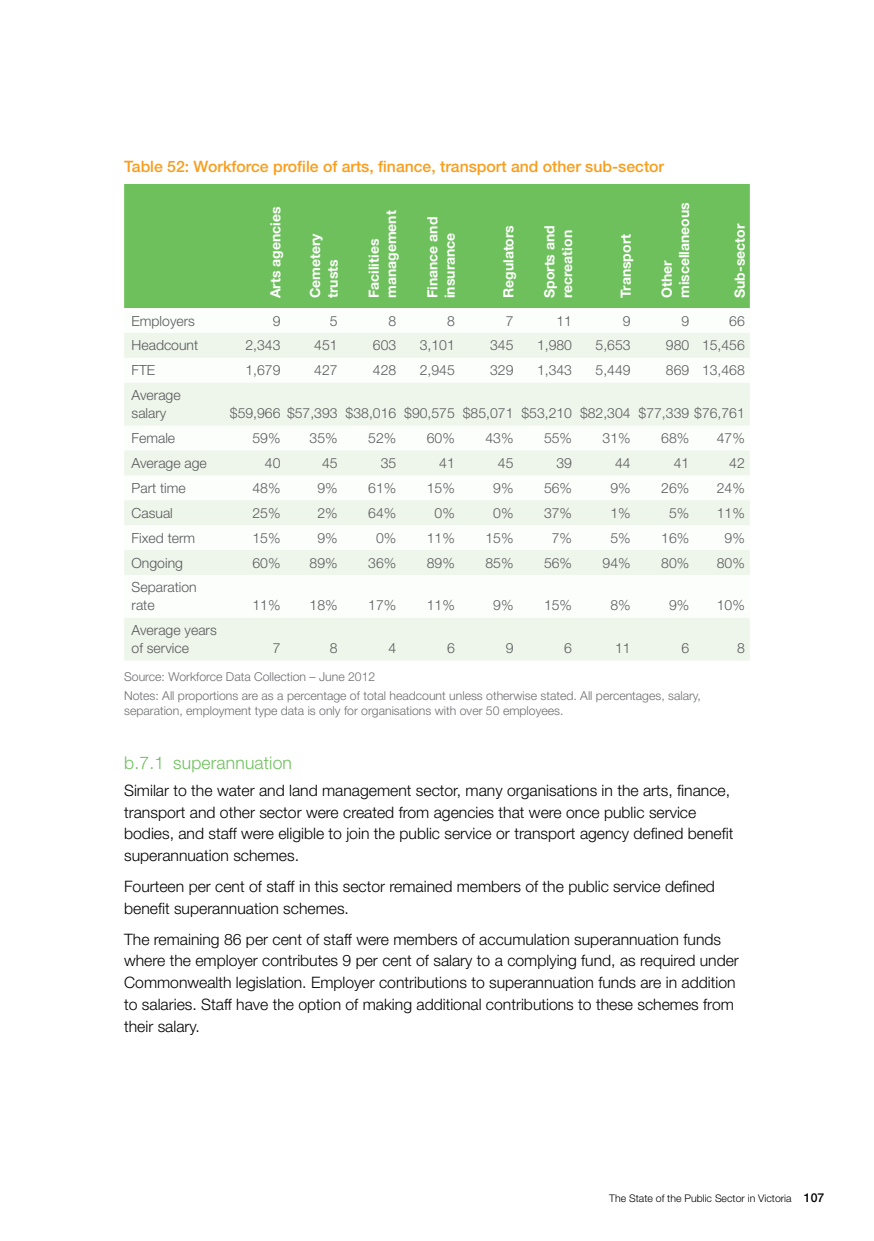
<style>
.page{position:relative;width:874px;height:1241px;background:#fff}
.page>*{position:absolute;margin:0;border:0;box-sizing:border-box;transform-origin:0 0}
.Table_Figure_source{font:300 17.5px "Helvetica Neue LT Std";letter-spacing:.01em;color:#6ec05d}
.Body_Text{font:300 15.75px/21.9px "Helvetica Neue LT Std";color:#000}
.Table_title{font:500 15.75px "Helvetica Neue";color:#f99d1c}
.Table_Body{font:300 14px/17.8px "Helvetica Neue LT Std";color:#58595b}
.Table_Body-2{font:700 14px/17.5px "Helvetica Neue";color:#fff}
.Table_Figure_source-2{font:300 12.25px/14.7px "Helvetica Neue LT Std";color:#6d6e71}
.t1{font:300 10.5px "Helvetica Neue LT Std";color:#000}
.s1{font-family:"Helvetica Neue";font-weight:500;font-size:12.25px}
</style>
<div class="page">
<div style="left:124px;top:184px;width:625px;height:124px;background:#6ec05d"></div>
<svg style="left:124px;top:333px;width:625px;height:327px;fill:#eef6eb"></svg>
<p class="Table_title" style="left:124px;top:157px;width:541px">Table 52: Workforce profile of arts, finance, transport and other sub-sector</p>
<p class="Table_Body-2" style="left:266px;top:298px;width:93px;rotate:-90deg">Arts agencies</p>
<p class="Table_Body-2" style="left:657px;top:298px;width:97px;rotate:-90deg">Other miscellaneous</p>
<p class="Table_Body-2" style="left:364px;top:298px;width:89px;rotate:-90deg">Facilities management</p>
<p class="Table_Body-2" style="left:423px;top:298px;width:83px;rotate:-90deg">Finance and insurance</p>
<p class="Table_Body-2" style="left:499px;top:298px;width:75px;rotate:-90deg">Regulators</p>
<p class="Table_Body-2" style="left:540px;top:298px;width:74px;rotate:-90deg">Sports and recreation</p>
<p class="Table_Body-2" style="left:616px;top:298px;width:66px;rotate:-90deg">Transport</p>
<p class="Table_Body-2" style="left:306px;top:298px;width:66px;rotate:-90deg">Cemetery trusts</p>
<p class="Table_Body-2" style="left:730px;top:298px;width:76px;rotate:-90deg">Sub-sector</p>
<p class="Table_Body" style="left:131px;top:311px;width:65px">Employers</p>
<p class="Table_Body" style="left:272px;top:311px;width:9px">9</p>
<p class="Table_Body" style="left:330px;top:311px;width:9px">5</p>
<p class="Table_Body" style="left:388px;top:311px;width:9px">8</p>
<p class="Table_Body" style="left:447px;top:311px;width:9px">8</p>
<p class="Table_Body" style="left:505px;top:311px;width:9px">7</p>
<p class="Table_Body" style="left:556px;top:311px;width:17px">11</p>
<p class="Table_Body" style="left:622px;top:311px;width:9px">9</p>
<p class="Table_Body" style="left:681px;top:311px;width:9px">9</p>
<p class="Table_Body" style="left:729px;top:311px;width:17px">66</p>
<p class="Table_Body" style="left:131px;top:336px;width:68px">Headcount</p>
<p class="Table_Body" style="left:245px;top:336px;width:37px">2,343</p>
<p class="Table_Body" style="left:314px;top:336px;width:25px">451</p>
<p class="Table_Body" style="left:373px;top:336px;width:25px">603</p>
<p class="Table_Body" style="left:419px;top:336px;width:37px">3,101</p>
<p class="Table_Body" style="left:490px;top:336px;width:25px">345</p>
<p class="Table_Body" style="left:536px;top:336px;width:37px">1,980</p>
<p class="Table_Body" style="left:595px;top:336px;width:37px">5,653</p>
<p class="Table_Body" style="left:665px;top:336px;width:25px">980</p>
<p class="Table_Body" style="left:701px;top:336px;width:44px">15,456</p>
<p class="Table_Body" style="left:131px;top:361px;width:25px">FTE</p>
<p class="Table_Body" style="left:245px;top:361px;width:37px">1,679</p>
<p class="Table_Body" style="left:314px;top:361px;width:25px">427</p>
<p class="Table_Body" style="left:373px;top:361px;width:25px">428</p>
<p class="Table_Body" style="left:419px;top:361px;width:37px">2,945</p>
<p class="Table_Body" style="left:490px;top:361px;width:25px">329</p>
<p class="Table_Body" style="left:536px;top:361px;width:37px">1,343</p>
<p class="Table_Body" style="left:595px;top:361px;width:37px">5,449</p>
<p class="Table_Body" style="left:665px;top:361px;width:25px">869</p>
<p class="Table_Body" style="left:701px;top:361px;width:44px">13,468</p>
<p class="Table_Body" style="left:131px;top:386px;width:51px">Average salary</p>
<p class="Table_Body" style="left:230px;top:404px;width:52px">$59,966</p>
<p class="Table_Body" style="left:287px;top:404px;width:52px">$57,393</p>
<p class="Table_Body" style="left:345px;top:404px;width:52px">$38,016</p>
<p class="Table_Body" style="left:404px;top:404px;width:52px">$90,575</p>
<p class="Table_Body" style="left:462px;top:404px;width:52px">$85,071</p>
<p class="Table_Body" style="left:521px;top:404px;width:52px">$53,210</p>
<p class="Table_Body" style="left:579px;top:404px;width:52px">$82,304</p>
<p class="Table_Body" style="left:638px;top:404px;width:108px">$77,339 $76,761</p>
<p class="Table_Body" style="left:131px;top:429px;width:45px">Female</p>
<p class="Table_Body" style="left:252px;top:429px;width:30px">59%</p>
<p class="Table_Body" style="left:309px;top:429px;width:30px">35%</p>
<p class="Table_Body" style="left:368px;top:429px;width:30px">52%</p>
<p class="Table_Body" style="left:426px;top:429px;width:30px">60%</p>
<p class="Table_Body" style="left:485px;top:429px;width:30px">43%</p>
<p class="Table_Body" style="left:543px;top:429px;width:30px">55%</p>
<p class="Table_Body" style="left:602px;top:429px;width:30px">31%</p>
<p class="Table_Body" style="left:661px;top:429px;width:30px">68%</p>
<p class="Table_Body" style="left:716px;top:429px;width:30px">47%</p>
<p class="Table_Body" style="left:131px;top:453px;width:77px">Average age</p>
<p class="Table_Body" style="left:265px;top:453px;width:17px">40</p>
<p class="Table_Body" style="left:322px;top:453px;width:17px">45</p>
<p class="Table_Body" style="left:380px;top:453px;width:17px">35</p>
<p class="Table_Body" style="left:439px;top:453px;width:17px">41</p>
<p class="Table_Body" style="left:497px;top:453px;width:17px">45</p>
<p class="Table_Body" style="left:556px;top:453px;width:17px">39</p>
<p class="Table_Body" style="left:614px;top:453px;width:17px">44</p>
<p class="Table_Body" style="left:673px;top:453px;width:17px">41</p>
<p class="Table_Body" style="left:729px;top:453px;width:17px">42</p>
<p class="Table_Body" style="left:131px;top:478px;width:56px">Part time</p>
<p class="Table_Body" style="left:252px;top:478px;width:30px">48%</p>
<p class="Table_Body" style="left:317px;top:478px;width:22px">9%</p>
<p class="Table_Body" style="left:368px;top:478px;width:30px">61%</p>
<p class="Table_Body" style="left:426px;top:478px;width:30px">15%</p>
<p class="Table_Body" style="left:493px;top:478px;width:22px">9%</p>
<p class="Table_Body" style="left:543px;top:478px;width:30px">56%</p>
<p class="Table_Body" style="left:610px;top:478px;width:22px">9%</p>
<p class="Table_Body" style="left:661px;top:478px;width:30px">26%</p>
<p class="Table_Body" style="left:716px;top:478px;width:30px">24%</p>
<p class="Table_Body" style="left:131px;top:503px;width:43px">Casual</p>
<p class="Table_Body" style="left:252px;top:503px;width:30px">25%</p>
<p class="Table_Body" style="left:317px;top:503px;width:22px">2%</p>
<p class="Table_Body" style="left:368px;top:503px;width:30px">64%</p>
<p class="Table_Body" style="left:434px;top:503px;width:22px">0%</p>
<p class="Table_Body" style="left:493px;top:503px;width:22px">0%</p>
<p class="Table_Body" style="left:543px;top:503px;width:30px">37%</p>
<p class="Table_Body" style="left:610px;top:503px;width:22px">1%</p>
<p class="Table_Body" style="left:668px;top:503px;width:22px">5%</p>
<p class="Table_Body" style="left:716px;top:503px;width:30px">11%</p>
<p class="Table_Body" style="left:131px;top:528px;width:65px">Fixed term</p>
<p class="Table_Body" style="left:252px;top:528px;width:30px">15%</p>
<p class="Table_Body" style="left:317px;top:528px;width:22px">9%</p>
<p class="Table_Body" style="left:376px;top:528px;width:22px">0%</p>
<p class="Table_Body" style="left:426px;top:528px;width:30px">11%</p>
<p class="Table_Body" style="left:485px;top:528px;width:30px">15%</p>
<p class="Table_Body" style="left:551px;top:528px;width:22px">7%</p>
<p class="Table_Body" style="left:610px;top:528px;width:22px">5%</p>
<p class="Table_Body" style="left:661px;top:528px;width:30px">16%</p>
<p class="Table_Body" style="left:724px;top:528px;width:22px">9%</p>
<p class="Table_Body" style="left:131px;top:553px;width:53px">Ongoing</p>
<p class="Table_Body" style="left:252px;top:553px;width:30px">60%</p>
<p class="Table_Body" style="left:309px;top:553px;width:30px">89%</p>
<p class="Table_Body" style="left:368px;top:553px;width:30px">36%</p>
<p class="Table_Body" style="left:426px;top:553px;width:30px">89%</p>
<p class="Table_Body" style="left:485px;top:553px;width:30px">85%</p>
<p class="Table_Body" style="left:543px;top:553px;width:30px">56%</p>
<p class="Table_Body" style="left:602px;top:553px;width:30px">94%</p>
<p class="Table_Body" style="left:661px;top:553px;width:30px">80%</p>
<p class="Table_Body" style="left:716px;top:553px;width:30px">80%</p>
<p class="Table_Body" style="left:131px;top:578px;width:67px">Separation rate</p>
<p class="Table_Body" style="left:252px;top:596px;width:30px">11%</p>
<p class="Table_Body" style="left:309px;top:596px;width:30px">18%</p>
<p class="Table_Body" style="left:368px;top:596px;width:30px">17%</p>
<p class="Table_Body" style="left:426px;top:596px;width:30px">11%</p>
<p class="Table_Body" style="left:493px;top:596px;width:22px">9%</p>
<p class="Table_Body" style="left:543px;top:596px;width:30px">15%</p>
<p class="Table_Body" style="left:610px;top:596px;width:22px">8%</p>
<p class="Table_Body" style="left:668px;top:596px;width:22px">9%</p>
<p class="Table_Body" style="left:716px;top:596px;width:30px">10%</p>
<p class="Table_Body" style="left:131px;top:621px;width:87px">Average years of service</p>
<p class="Table_Body" style="left:272px;top:639px;width:9px">7</p>
<p class="Table_Body" style="left:330px;top:639px;width:9px">8</p>
<p class="Table_Body" style="left:388px;top:639px;width:9px">4</p>
<p class="Table_Body" style="left:447px;top:639px;width:9px">6</p>
<p class="Table_Body" style="left:505px;top:639px;width:9px">9</p>
<p class="Table_Body" style="left:564px;top:639px;width:9px">6</p>
<p class="Table_Body" style="left:614px;top:639px;width:17px">11</p>
<p class="Table_Body" style="left:681px;top:639px;width:9px">6</p>
<p class="Table_Body" style="left:736px;top:639px;width:9px">8</p>
<p class="Table_Figure_source-2" style="left:124px;top:668px;width:253px">Source: Workforce Data Collection – June 2012</p>
<p class="Table_Figure_source-2" style="left:124px;top:688px;width:578px">Notes: All proportions are as a percentage of total headcount unless otherwise stated. All percentages, salary, separation, employment type data is only for organisations with over 50 employees.</p>
<p class="Table_Figure_source" style="left:124px;top:751px;width:169px">b.7.1 superannuation</p>
<p class="Body_Text" style="left:124px;top:778px;width:610px">Similar to the water and land management sector, many organisations in the arts, finance, transport and other sector were created from agencies that were once public service bodies, and staff were eligible to join the public service or transport agency defined benefit superannuation schemes.</p>
<p class="Body_Text" style="left:124px;top:875px;width:592px">Fourteen per cent of staff in this sector remained members of the public service defined benefit superannuation schemes.</p>
<p class="Body_Text" style="left:124px;top:927px;width:616px">The remaining 86 per cent of staff were members of accumulation superannuation funds where the employer contributes 9 per cent of salary to a complying fund, as required under Commonwealth legislation. Employer contributions to superannuation funds are in addition to salaries. Staff have the option of making additional contributions to these schemes from their salary.</p>
<p class="t1" style="left:609px;top:1191px;width:216px">The State of the Public Sector in Victoria <span class="s1">107</span></p>
</div>
